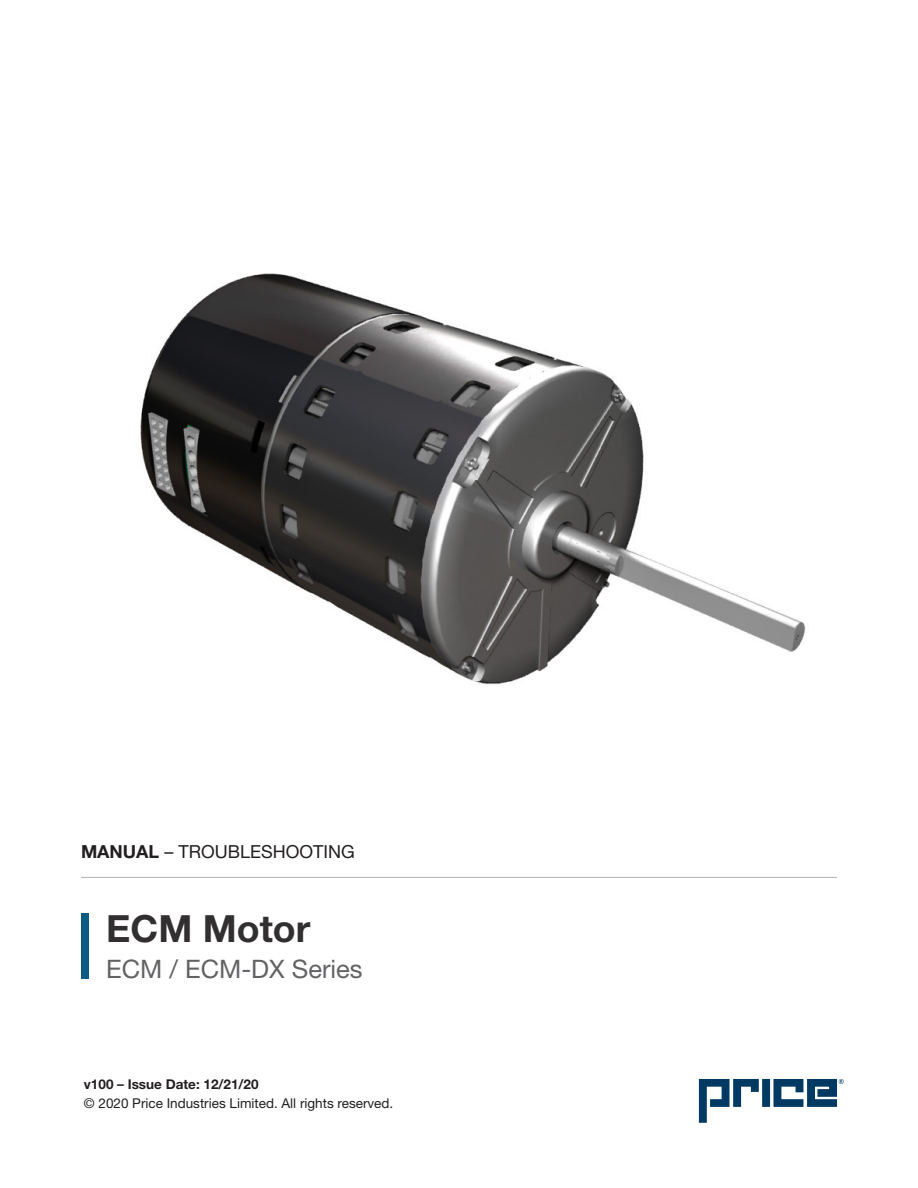
<style>
.page{position:relative;width:918px;height:1188px;background:#fff}
.page>*{position:absolute;margin:0;border:0;box-sizing:border-box;transform-origin:0 0}
.t1{font:700 37.5px "Helvetica Neue LT Std";color:#312f30}
.t2{font:25.5px "Helvetica Neue LT Std";color:#636366}
.t3{font:18px "Helvetica Neue LT Std";color:#231f20}
.t4{font:13.5px/19.5px "Helvetica Neue LT Std";color:#231f20}
.s1{font-weight:700}
.s2{font-weight:700;font-stretch:condensed}
</style>
<div class="page">
<svg style="left:699px;top:1079px;width:60px;height:44px"></svg>
<div style="left:762px;top:1079px;width:8px;height:28px;background:#003a62"></div>
<svg style="left:773px;top:1079px;width:71px;height:28px"></svg>
<div style="left:81px;top:914px;width:7px;height:66px;background:#0c5b83"></div>
<hr style="left:81px;top:877px;width:756px;height:1px;background:#b2b3b7">
<img style="left:140px;top:273px;width:666px;height:412px">
<h3 class="t3" style="left:81px;top:841px;width:275px"><span class="s1">MANUAL</span> – TROUBLESHOOTING</h3>
<h1 class="t1" style="left:106px;top:905px;width:206px">ECM Motor</h1>
<h2 class="t2" style="left:106px;top:953px;width:258px">ECM / ECM-DX Series</h2>
<p class="t4" style="left:84px;top:1074px;width:311px"><span class="s1">v100</span> <span class="s2">–</span> <span class="s1">Issue Date: 12/21/20<br></span>© 2020 Price Industries Limited. All rights reserved.</p>
</div>
